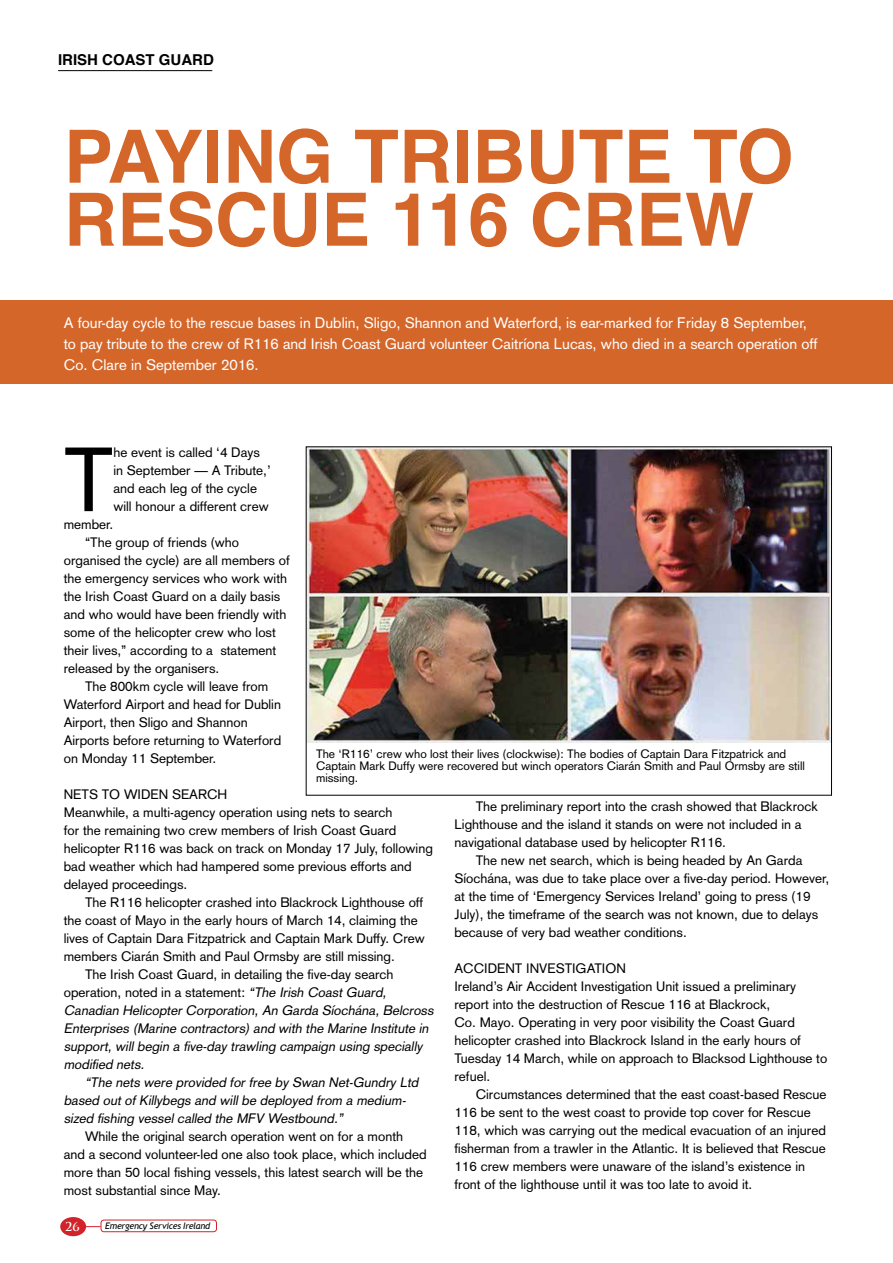
<style>
.page{position:relative;width:893px;height:1263px;background:#fff}
.page>*{position:absolute;margin:0;border:0;box-sizing:border-box;transform-origin:0 0}
.t1{font:89.4px "Akzidenz Grotesk";color:#000}
.t2{font:700 73.5px/63px "Helvetica";color:#d5662a}
.t3{font:15px/21px "Akzidenz Grotesk";color:#fff}
.t4{font:700 15px "Helvetica";color:#000}
.t5{font:13.5px/18px "Akzidenz Grotesk";color:#000}
.t6{font:italic 13.5px "Akzidenz Grotesk";color:#000}
.t7{font:12px/12px "Akzidenz Grotesk";color:#000}
.t8{font:700 12px "Trajan Pro";color:#fff}
.t9{font:italic 9px "Trebuchet MS";letter-spacing:-.025em;color:#000}
.s1{font-style:italic}
</style>
<div class="page">
<div style="left:0;top:300px;width:893px;height:84px;background:#d5662a"></div>
<hr style="left:58px;top:70px;width:154px;height:1px;background:#000">
<img style="left:308px;top:449px;width:522px;height:293px">
<div style="left:60px;top:1217px;width:26px;height:19px;background:#d2232a;border-radius:50%"></div>
<svg style="left:86px;top:1226px;width:15px;height:1px"></svg>
<div style="left:101px;top:1220px;width:116px;height:12px;border:1px solid #d2232a;border-radius:3px"></div>
<p class="t4" style="left:58px;top:48px;width:157px">IRISH COAST GUARD</p>
<h2 class="t2" style="left:64px;top:126px;width:731px">PAYING TRIBUTE TO<br>RESCUE 116 CREW</h2>
<p class="t3" style="left:64px;top:312px;width:755px">A four-day cycle to the rescue bases in Dublin, Sligo, Shannon and Waterford, is ear-marked for Friday 8 September, to pay tribute to the crew of R116 and Irish Coast Guard volunteer Caitríona Lucas, who died in a search operation off<br>Co. Clare in September 2016.</p>
<h1 class="t1" style="left:64px;top:427px;width:51px">T</h1>
<p class="t5" style="left:113px;top:443px;width:159px">he event is called ‘4 Days in September — A Tribute,’ and each leg of the cycle will honour a different crew</p>
<p class="t5" style="left:64px;top:515px;width:51px">member.</p>
<p class="t5" style="left:85px;top:533px;width:156px">“The group of friends (who</p>
<p class="t5" style="left:64px;top:551px;width:228px">organised the cycle) are all members of</p>
<p class="t5" style="left:64px;top:569px;width:225px">the emergency services who work with</p>
<p class="t5" style="left:64px;top:587px;width:218px">the Irish Coast Guard on a daily basis</p>
<p class="t5" style="left:64px;top:605px;width:224px">and who would have been friendly with</p>
<p class="t5" style="left:64px;top:623px;width:214px">some of the helicopter crew who lost</p>
<p class="t5" style="left:64px;top:641px;width:214px">their lives,” according to a statement</p>
<p class="t5" style="left:64px;top:659px;width:157px">released by the organisers.</p>
<p class="t5" style="left:85px;top:677px;width:185px">The 800km cycle will leave from</p>
<p class="t5" style="left:64px;top:695px;width:219px">Waterford Airport and head for Dublin</p>
<p class="t5" style="left:64px;top:713px;width:186px">Airport, then Sligo and Shannon</p>
<p class="t5" style="left:64px;top:731px;width:219px">Airports before returning to Waterford</p>
<p class="t5" style="left:64px;top:749px;width:154px">on Monday 11 September.</p>
<p class="t5" style="left:64px;top:785px;width:371px">NETS TO WIDEN SEARCH<br>Meanwhile, a multi-agency operation using nets to search<br>for the remaining two crew members of Irish Coast Guard helicopter R116 was back on track on Monday 17 July, following bad weather which had hampered some previous efforts and delayed proceedings.</p>
<p class="t5" style="left:85px;top:893px;width:340px">The R116 helicopter crashed into Blackrock Lighthouse off</p>
<p class="t5" style="left:64px;top:911px;width:356px">the coast of Mayo in the early hours of March 14, claiming the</p>
<p class="t5" style="left:64px;top:929px;width:363px">lives of Captain Dara Fitzpatrick and Captain Mark Duffy. Crew</p>
<p class="t5" style="left:64px;top:947px;width:333px">members Ciarán Smith and Paul Ormsby are still missing.</p>
<p class="t5" style="left:85px;top:965px;width:310px">The Irish Coast Guard, in detailing the five-day search</p>
<p class="t5" style="left:64px;top:983px;width:327px">operation, noted in a statement: <span class="s1">“The Irish Coast Guard,</span></p>
<p class="t6" style="left:64px;top:1002px;width:374px">Canadian Helicopter Corporation, An Garda Síochána, Belcross</p>
<p class="t6" style="left:64px;top:1020px;width:369px">Enterprises (Marine contractors) and with the Marine Institute in</p>
<p class="t6" style="left:64px;top:1038px;width:363px">support, will begin a five-day trawling campaign using specially</p>
<p class="t6" style="left:64px;top:1056px;width:85px">modified nets.</p>
<p class="t6" style="left:85px;top:1074px;width:338px">“The nets were provided for free by Swan Net-Gundry Ltd</p>
<p class="t6" style="left:64px;top:1092px;width:346px">based out of Killybegs and will be deployed from a medium-</p>
<p class="t6" style="left:64px;top:1110px;width:284px">sized fishing vessel called the MFV Westbound.”</p>
<p class="t5" style="left:64px;top:1127px;width:364px;text-indent:21px">While the original search operation went on for a month and a second volunteer-led one also took place, which included more than 50 local fishing vessels, this latest search will be the most substantial since May.</p>
<p class="t7" style="left:316px;top:747px;width:490px">The ‘R116’ crew who lost their lives (clockwise): The bodies of Captain Dara Fitzpatrick and<br>Captain Mark Duffy were recovered but winch operators Ciarán Smith and Paul Ormsby are still missing.</p>
<p class="t5" style="left:454px;top:798px;width:365px;text-indent:21px">The preliminary report into the crash showed that Blackrock<br>Lighthouse and the island it stands on were not included in a navigational database used by helicopter R116.</p>
<p class="t5" style="left:454px;top:851px;width:376px;text-indent:21px">The new net search, which is being headed by An Garda Síochána, was due to take place over a five-day period. However, at the time of ‘Emergency Services Ireland’ going to press (19<br>July), the timeframe of the search was not known, due to delays because of very bad weather conditions.</p>
<p class="t5" style="left:454px;top:959px;width:374px">ACCIDENT INVESTIGATION<br>Ireland’s Air Accident Investigation Unit issued a preliminary report into the destruction of Rescue 116 at Blackrock,<br>Co. Mayo. Operating in very poor visibility the Coast Guard helicopter crashed into Blackrock Island in the early hours of Tuesday 14 March, while on approach to Blacksod Lighthouse to refuel.</p>
<p class="t5" style="left:454px;top:1085px;width:374px;text-indent:21px">Circumstances determined that the east coast-based Rescue 116 be sent to the west coast to provide top cover for Rescue 118, which was carrying out the medical evacuation of an injured fisherman from a trawler in the Atlantic. It is believed that Rescue 116 crew members were unaware of the island’s existence in front of the lighthouse until it was too late to avoid it.</p>
<p class="t8" style="left:65px;top:1219px;width:16px">26</p>
<p class="t9" style="left:105px;top:1220px;width:107px">Emergency Services Ireland</p>
</div>
